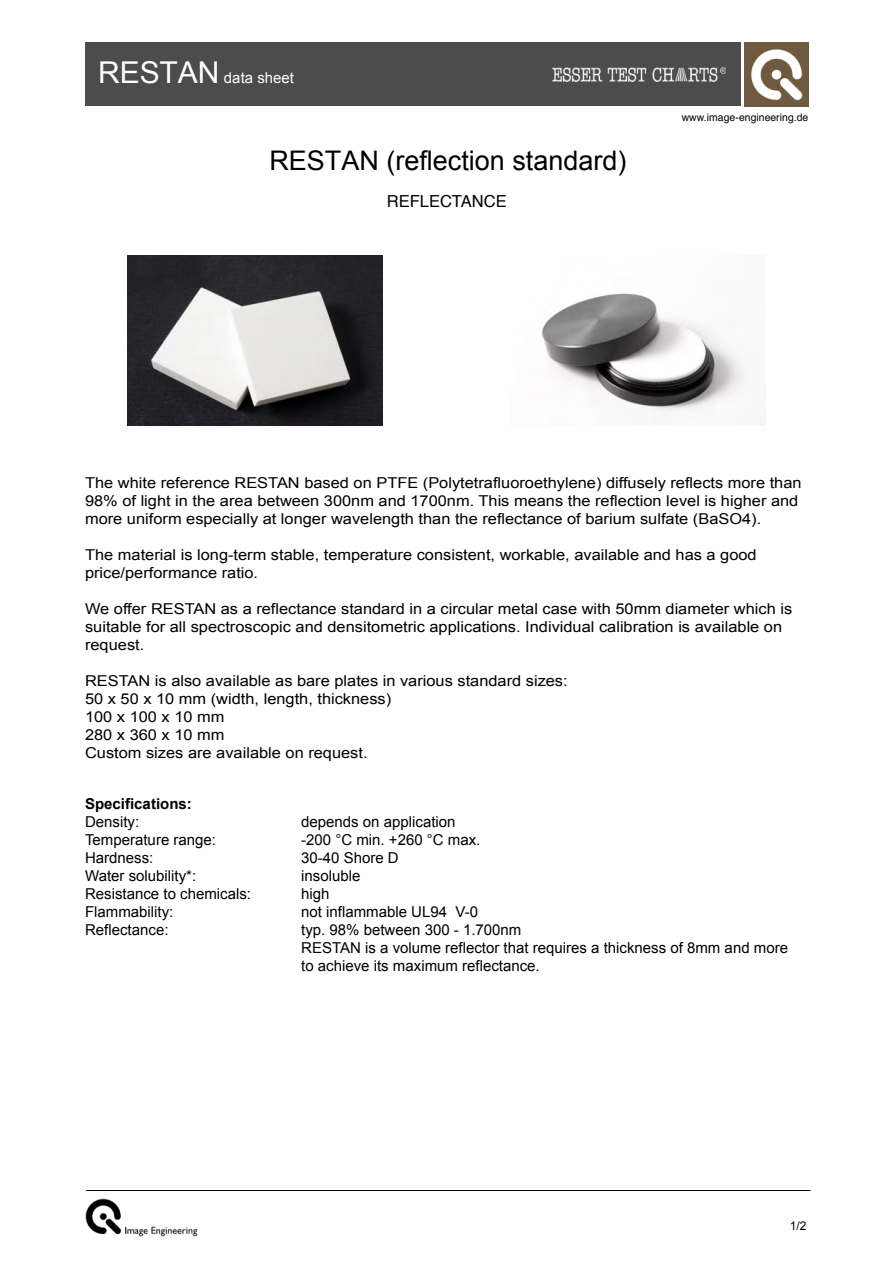
<style>
.page{position:relative;width:893px;height:1263px;background:#fff}
.page>*{position:absolute;margin:0;border:0;box-sizing:border-box;transform-origin:0 0}
.t1{font:27px "Arial";color:#000}
.t2{font:16.5px "Helvetica";letter-spacing:-.005em;color:#000}
.t3{font:15px/18px "Arial";color:#000;scale:1.09 1}
.t4{font:15px/18px "Arial";color:#000}
.t5{font:15px "Arial";color:#fff}
.t6{font:700 15px "Arial";color:#000}
.t7{font:12px "Arial";color:#000}
.t8{font:10.5px "Helvetica";color:#000}
.s1{font-size:30px}
</style>
<div class="page">
<div style="left:86px;top:43px;width:655px;height:24px;background:#4c4c4c"></div>
<div style="left:86px;top:82px;width:655px;height:24px;background:#4c4c4c"></div>
<div style="left:86px;top:67px;width:466px;height:15px;background:#4c4c4c"></div>
<div style="left:725px;top:67px;width:16px;height:15px;background:#4c4c4c"></div>
<hr style="left:86px;top:1190px;width:724px;height:1px;background:#000">
<img style="left:552px;top:67px;width:173px;height:15px">
<img style="left:744px;top:43px;width:64px;height:63px">
<img style="left:85px;top:1198px;width:112px;height:39px">
<img style="left:128px;top:255px;width:255px;height:170px">
<img style="left:541px;top:293px;width:205px;height:119px">
<p class="t5" style="left:98px;top:68px;width:197px"><span class="s1">RESTAN</span> data sheet</p>
<h1 class="t1" style="left:269px;top:143px;width:358px">RESTAN (reflection standard)</h1>
<p class="t2" style="left:387px;top:188px;width:121px">REFLECTANCE</p>
<p class="t8" style="left:681px;top:109px;width:128px">www.image-engineering.de</p>
<p class="t3" style="left:85px;top:474px;width:659px">The white reference RESTAN based on PTFE (Polytetrafluoroethylene) diffusely reflects more than<br>98% of light in the area between 300nm and 1700nm. This means the reflection level is higher and more uniform especially at longer wavelength than the reflectance of barium sulfate (BaSO4).</p>
<p class="t3" style="left:85px;top:546px;width:617px">The material is long-term stable, temperature consistent, workable, available and has a good price/performance ratio.</p>
<p class="t3" style="left:85px;top:600px;width:650px">We offer RESTAN as a reflectance standard in a circular metal case with 50mm diameter which is suitable for all spectroscopic and densitometric applications. Individual calibration is available on request.</p>
<p class="t3" style="left:85px;top:672px;width:444px">RESTAN is also available as bare plates in various standard sizes:<br>50 x 50 x 10 mm (width, length, thickness)<br>100 x 100 x 10 mm<br>280 x 360 x 10 mm<br>Custom sizes are available on request.</p>
<p class="t6" style="left:85px;top:794px;width:108px">Specifications:</p>
<p class="t4" style="left:85px;top:813px;width:56px">Density:</p>
<p class="t4" style="left:301px;top:813px;width:156px">depends on application</p>
<p class="t4" style="left:85px;top:831px;width:132px">Temperature range:</p>
<p class="t4" style="left:301px;top:831px;width:181px">-200 °C min. +260 °C max.</p>
<p class="t4" style="left:85px;top:849px;width:70px">Hardness:</p>
<p class="t4" style="left:301px;top:849px;width:99px">30-40 Shore D</p>
<p class="t4" style="left:85px;top:867px;width:113px">Water solubility*:</p>
<p class="t4" style="left:301px;top:867px;width:61px">insoluble</p>
<p class="t4" style="left:85px;top:885px;width:167px">Resistance to chemicals:</p>
<p class="t4" style="left:301px;top:885px;width:30px">high</p>
<p class="t4" style="left:85px;top:903px;width:90px">Flammability:</p>
<p class="t4" style="left:301px;top:903px;width:178px">not inflammable UL94 V-0</p>
<p class="t4" style="left:85px;top:921px;width:85px">Reflectance:</p>
<p class="t4" style="left:301px;top:921px;width:488px">typ. 98% between 300 - 1.700nm<br>RESTAN is a volume reflector that requires a thickness of 8mm and more to achieve its maximum reflectance.</p>
<p class="t7" style="left:789px;top:1218px;width:18px">1/2</p>
</div>
